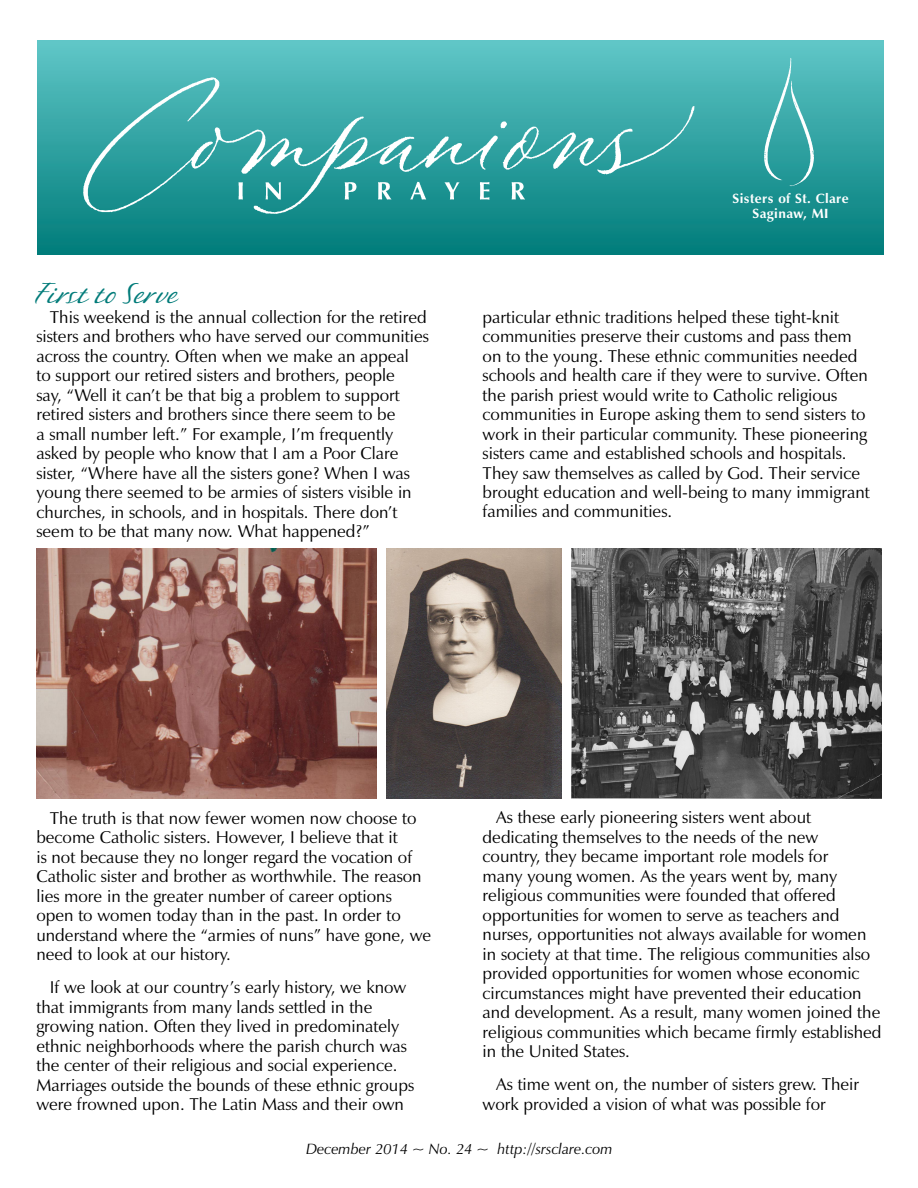
<style>
.page{position:relative;width:918px;height:1188px;background:#fff}
.page>*{position:absolute;margin:0;border:0;box-sizing:border-box;transform-origin:0 0}
.Body_Text{font:33px "P22 Sweepy";color:#017b79}
.Body_Text-2{font:17.25px/19.5px "Zapf Humanist 601 BT";color:#000}
.t1{font:italic 15px "Zapf Humanist 601 BT";color:#000}
.t2{font:700 13.5px/15px "Zapf Humanist 601 BT";letter-spacing:.025em;color:#fff;text-align:center}
.s1{color:#fff}
</style>
<div class="page">
<div style="left:38px;top:41px;width:845px;height:214px;background:linear-gradient(to bottom,#5fc6c7,#007c7a)"></div>
<img style="left:77px;top:57px;width:633px;height:182px">
<img style="left:751px;top:57px;width:75px;height:135px">
<img style="left:386px;top:548px;width:176px;height:250px">
<img style="left:36px;top:548px;width:341px;height:250px">
<img style="left:571px;top:548px;width:311px;height:250px">
<p class="Body_Text" style="left:36px;top:274px;width:268px">First to Serve<span class="s1">tt 18:15-20</span></p>
<p class="Body_Text-2" style="left:36px;top:307px;width:394px;text-indent:14px">This weekend is the annual collection for the retired sisters and brothers who have served our communities across the country. Often when we make an appeal<br>to support our retired sisters and brothers, people<br>say, “Well it can’t be that big a problem to support retired sisters and brothers since there seem to be<br>a small number left.” For example, I’m frequently asked by people who know that I am a Poor Clare sister, “Where have all the sisters gone? When I was young there seemed to be armies of sisters visible in churches, in schools, and in hospitals. There don’t seem to be that many now. What happened?”</p>
<p class="t2" style="left:733px;top:191px;width:117px">Sisters of St. Clare<br>Saginaw, MI</p>
<p class="Body_Text-2" style="left:483px;top:307px;width:389px">particular ethnic traditions helped these tight-knit communities preserve their customs and pass them on to the young. These ethnic communities needed schools and health care if they were to survive. Often the parish priest would write to Catholic religious communities in Europe asking them to send sisters to work in their particular community. These pioneering sisters came and established schools and hospitals.<br>They saw themselves as called by God. Their service brought education and well-being to many immigrant families and communities.</p>
<p class="Body_Text-2" style="left:36px;top:808px;width:396px;text-indent:14px">The truth is that now fewer women now choose to become Catholic sisters. However, I believe that it<br>is not because they no longer regard the vocation of Catholic sister and brother as worthwhile. The reason lies more in the greater number of career options open to women today than in the past. In order to understand where the “armies of nuns” have gone, we need to look at our history.</p>
<p class="Body_Text-2" style="left:36px;top:977px;width:379px;text-indent:14px">If we look at our country’s early history, we know that immigrants from many lands settled in the growing nation. Often they lived in predominately ethnic neighborhoods where the parish church was the center of their religious and social experience.<br>Marriages outside the bounds of these ethnic groups were frowned upon. The Latin Mass and their own</p>
<p class="Body_Text-2" style="left:483px;top:808px;width:400px;text-indent:14px">As these early pioneering sisters went about dedicating themselves to the needs of the new<br>country, they became important role models for<br>many young women. As the years went by, many religious communities were founded that offered opportunities for women to serve as teachers and nurses, opportunities not always available for women in society at that time. The religious communities also provided opportunities for women whose economic circumstances might have prevented their education and development. As a result, many women joined the religious communities which became firmly established in the United States.</p>
<p class="Body_Text-2" style="left:483px;top:1075px;width:378px;text-indent:14px">As time went on, the number of sisters grew. Their work provided a vision of what was possible for</p>
<p class="t1" style="left:306px;top:1140px;width:308px">December 2014 ~ No. 24 ~ http://srsclare.com</p>
</div>
